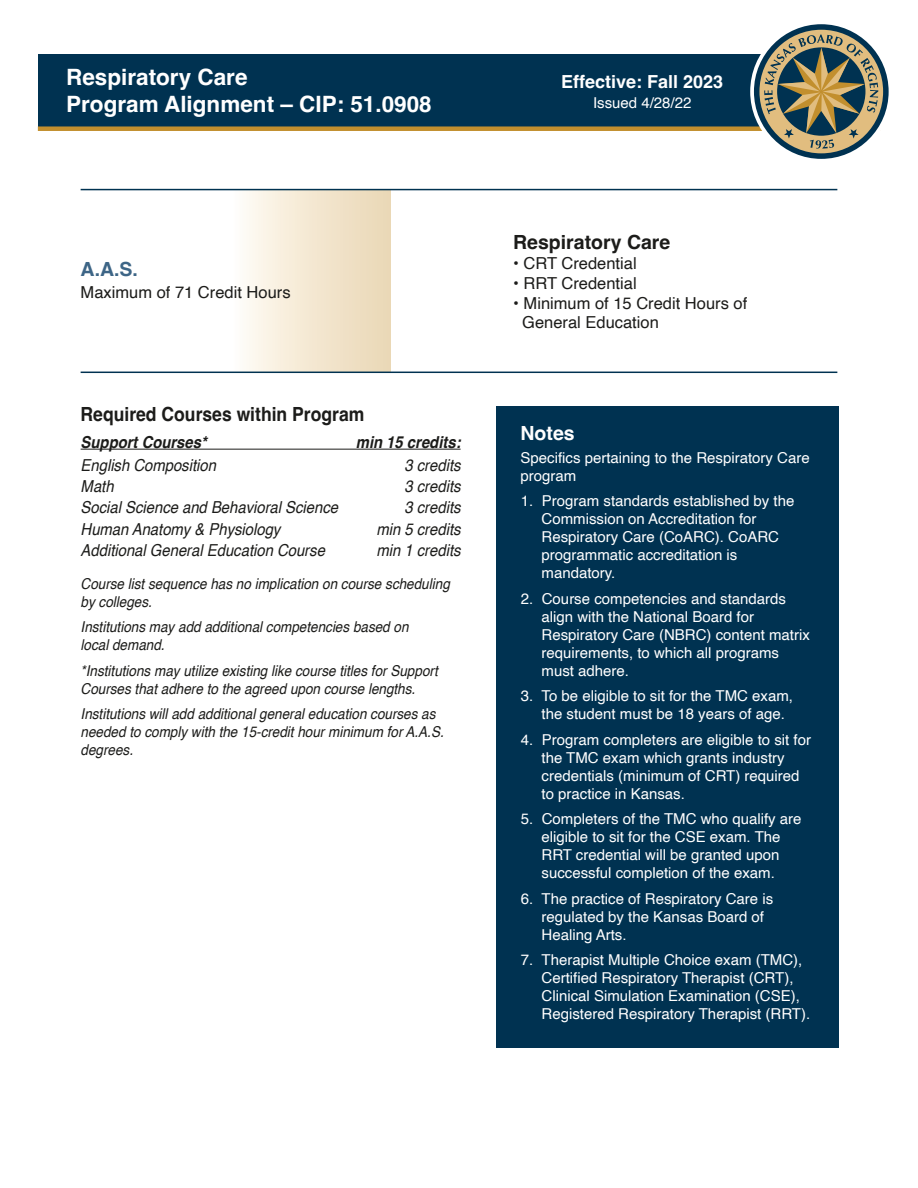
<style>
.page{position:relative;width:918px;height:1188px;background:#fff}
.page>*{position:absolute;margin:0;border:0;box-sizing:border-box;transform-origin:0 0}
.t1{font:700 22.5px/27px "Helvetica";color:#fff}
.t2{font:700 19.5px "Helvetica";color:#1c1c1a;scale:.9 1}
.t3{font:700 19.5px "Helvetica";color:#1c1c1a}
.t4{font:700 19.5px "Helvetica";color:#3d6586}
.t5{font:700 19.5px "Helvetica";color:#fff}
.t6{font:700 18px "Helvetica";color:#fff}
.t7{font:italic 16.5px "Helvetica";color:#1c1c1a;scale:.9 1}
.t8{font:16.5px/19.8px "Helvetica";color:#1c1c1a}
.t9{font:italic 700 16.5px "Helvetica";color:#1c1c1a;scale:.9 1}
.t10{font:15px/18px "Helvetica";color:#fff}
.t11{font:italic 15px/18px "Helvetica";color:#1c1c1a;scale:.9 1}
</style>
<div class="page">
<div style="left:496px;top:407px;width:342px;height:641px;background:#003251"></div>
<div style="left:231px;top:190px;width:160px;height:182px;background:linear-gradient(to right,#fffcf7,#ead6b3)"></div>
<div style="left:38px;top:54px;width:842px;height:75px;background:#003251"></div>
<hr style="left:81px;top:449px;width:380px;height:1px;background:#1c1c1a">
<hr style="left:81px;top:372px;width:756px;height:1px;background:#003251">
<hr style="left:81px;top:189px;width:756px;height:1px;background:#003251">
<div style="left:38px;top:126px;width:842px;height:5px;background:#c28f2e"></div>
<svg style="left:716px;top:24px;width:173px;height:167px"></svg>
<h1 class="t1" style="left:66px;top:66px;width:367px">Respiratory Care<br>Program Alignment – CIP: 51.0908</h1>
<p class="t6" style="left:561px;top:71px;width:164px">Effective: Fall 2023</p>
<p class="t10" style="left:593px;top:94px;width:100px">Issued 4/28/22</p>
<h2 class="t4" style="left:81px;top:257px;width:59px">A.A.S.</h2>
<p class="t8" style="left:81px;top:283px;width:211px">Maximum of 71 Credit Hours</p>
<h2 class="t2" style="left:81px;top:402px;width:317px">Required Courses within Program</h2>
<p class="t9" style="left:81px;top:432px;width:142px">Support Courses*</p>
<p class="t9" style="left:356px;top:432px;width:118px">min 15 credits:</p>
<p class="t7" style="left:81px;top:452px;width:152px">English Composition</p>
<p class="t7" style="left:404px;top:452px;width:64px">3 credits</p>
<p class="t7" style="left:81px;top:473px;width:38px">Math</p>
<p class="t7" style="left:404px;top:473px;width:64px">3 credits</p>
<p class="t7" style="left:81px;top:495px;width:288px">Social Science and Behavioral Science</p>
<p class="t7" style="left:404px;top:495px;width:64px">3 credits</p>
<p class="t7" style="left:81px;top:516px;width:223px">Human Anatomy &amp; Physiology</p>
<p class="t7" style="left:376px;top:516px;width:95px">min 5 credits</p>
<p class="t7" style="left:81px;top:537px;width:273px">Additional General Education Course</p>
<p class="t7" style="left:376px;top:537px;width:95px">min 1 credits</p>
<p class="t11" style="left:81px;top:575px;width:412px">Course list sequence has no implication on course scheduling by colleges.</p>
<p class="t11" style="left:81px;top:618px;width:366px">Institutions may add additional competencies based on local demand.</p>
<p class="t11" style="left:81px;top:662px;width:398px">*Institutions may utilize existing like course titles for Support<br>Courses that adhere to the agreed upon course lengths.</p>
<p class="t11" style="left:81px;top:705px;width:405px">Institutions will add additional general education courses as needed to comply with the 15-credit hour minimum for A.A.S. degrees.</p>
<h2 class="t3" style="left:513px;top:230px;width:159px">Respiratory Care</h2>
<p class="t8" style="left:513px;top:254px;width:125px">• CRT Credential</p>
<p class="t8" style="left:513px;top:274px;width:125px">• RRT Credential</p>
<p class="t8" style="left:522px;top:293px;width:227px;text-indent:-9px">• Minimum of 15 Credit Hours of<br>General Education</p>
<h2 class="t5" style="left:521px;top:422px;width:56px">Notes</h2>
<p class="t10" style="left:521px;top:449px;width:291px">Specifics pertaining to the Respiratory Care program</p>
<p class="t10" style="left:542px;top:493px;width:254px;text-indent:-21px">1. Program standards established by the<br>Commission on Accreditation for<br>Respiratory Care (CoARC). CoARC programmatic accreditation is mandatory.</p>
<p class="t10" style="left:542px;top:590px;width:270px;text-indent:-21px">2. Course competencies and standards align with the National Board for<br>Respiratory Care (NBRC) content matrix requirements, to which all programs must adhere.</p>
<p class="t10" style="left:542px;top:688px;width:253px;text-indent:-21px">3. To be eligible to sit for the TMC exam, the student must be 18 years of age.</p>
<p class="t10" style="left:542px;top:731px;width:271px;text-indent:-21px">4. Program completers are eligible to sit for the TMC exam which grants industry credentials (minimum of CRT) required to practice in Kansas.</p>
<p class="t10" style="left:521px;top:811px;width:282px;text-align:center">5. Completers of the TMC who qualify are eligible to sit for the CSE exam. The<br>RRT credential will be granted upon successful completion of the exam.</p>
<p class="t10" style="left:542px;top:890px;width:233px;text-indent:-21px">6. The practice of Respiratory Care is regulated by the Kansas Board of<br>Healing Arts.</p>
<p class="t10" style="left:542px;top:952px;width:270px;text-indent:-21px">7. Therapist Multiple Choice exam (TMC), Certified Respiratory Therapist (CRT), Clinical Simulation Examination (CSE), Registered Respiratory Therapist (RRT).</p>
</div>
